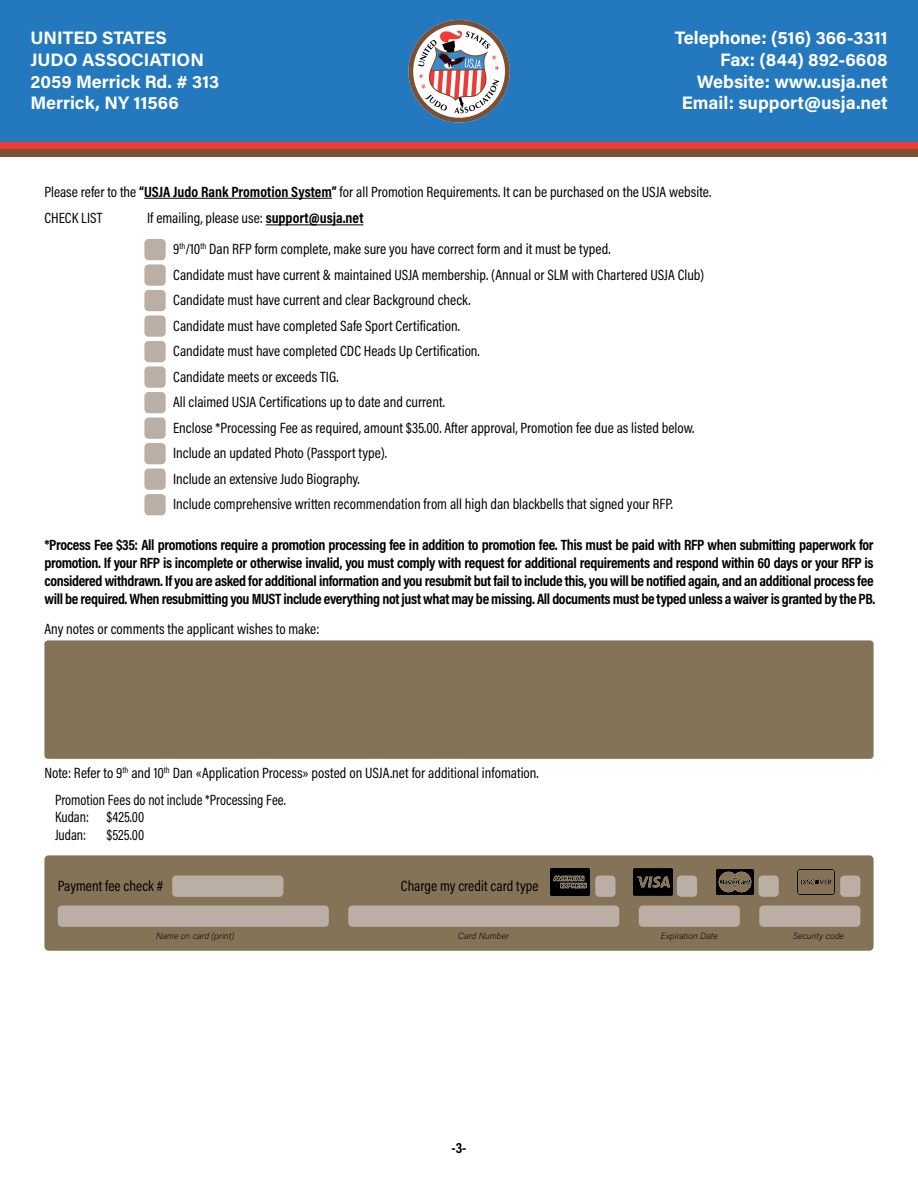
<style>
.page{position:relative;width:918px;height:1188px;background:#fff}
.page>*{position:absolute;margin:0;border:0;box-sizing:border-box;transform-origin:0 0}
.t1{font:700 18px/21.6px "Acumin Pro";color:#fff;text-align:right}
.t2{font:15px/25.5px "Acumin Pro Cond";color:#000001}
.t3{font:700 15px/18px "Acumin Pro Cond";letter-spacing:-.025em;color:#000001}
.t4{font:15px/17.4px "Acumin Pro Cond";color:#000001;scale:.95 1}
.t5{font:italic 200 9px "Acumin Pro";color:#000001}
.s1{font-weight:700}
</style>
<div class="page">
<div style="left:44px;top:640px;width:830px;height:119px;background:#857357;border-radius:4px"></div>
<div style="left:44px;top:855px;width:830px;height:96px;background:#857357;border-radius:4px"></div>
<div style="left:172px;top:876px;width:111px;height:21px;background:#bbaea4;border-radius:4px"></div>
<div style="left:595px;top:876px;width:20px;height:21px;background:#bbaea4;border-radius:4px"></div>
<div style="left:677px;top:876px;width:20px;height:21px;background:#bbaea4;border-radius:4px"></div>
<div style="left:759px;top:876px;width:20px;height:21px;background:#bbaea4;border-radius:4px"></div>
<div style="left:840px;top:876px;width:20px;height:21px;background:#bbaea4;border-radius:4px"></div>
<div style="left:58px;top:906px;width:271px;height:21px;background:#bbaea4;border-radius:4px"></div>
<div style="left:348px;top:906px;width:271px;height:21px;background:#bbaea4;border-radius:4px"></div>
<div style="left:639px;top:906px;width:101px;height:21px;background:#bbaea4;border-radius:4px"></div>
<div style="left:759px;top:906px;width:101px;height:21px;background:#bbaea4;border-radius:4px"></div>
<hr style="left:144px;top:198px;width:188px;height:1px;background:#000001">
<hr style="left:266px;top:225px;width:97px;height:1px;background:#000001">
<div style="left:144px;top:239px;width:22px;height:21px;background:#bbaea4;border-radius:4px"></div>
<div style="left:144px;top:264px;width:22px;height:22px;background:#bbaea4;border-radius:4px"></div>
<div style="left:144px;top:290px;width:22px;height:21px;background:#bbaea4;border-radius:4px"></div>
<div style="left:144px;top:315px;width:22px;height:22px;background:#bbaea4;border-radius:4px"></div>
<div style="left:144px;top:341px;width:22px;height:21px;background:#bbaea4;border-radius:4px"></div>
<div style="left:144px;top:367px;width:22px;height:21px;background:#bbaea4;border-radius:4px"></div>
<div style="left:144px;top:392px;width:22px;height:21px;background:#bbaea4;border-radius:4px"></div>
<div style="left:144px;top:418px;width:22px;height:21px;background:#bbaea4;border-radius:4px"></div>
<div style="left:144px;top:443px;width:22px;height:21px;background:#bbaea4;border-radius:4px"></div>
<div style="left:144px;top:469px;width:22px;height:21px;background:#bbaea4;border-radius:4px"></div>
<div style="left:144px;top:494px;width:22px;height:21px;background:#bbaea4;border-radius:4px"></div>
<img style="left:634px;top:869px;width:38px;height:26px">
<img style="left:798px;top:869px;width:36px;height:25px">
<img style="left:717px;top:869px;width:37px;height:25px">
<img style="left:551px;top:869px;width:39px;height:26px">
<div style="left:0;top:0;width:918px;height:143px;background:#2479be"></div>
<img style="left:408px;top:20px;width:102px;height:103px">
<div style="left:0;top:143px;width:918px;height:7px;background:#ee3c37"></div>
<div style="left:0;top:150px;width:918px;height:7px;background:#7c5132"></div>
<p class="t1" style="left:30px;top:26px;width:190px;text-align:left">UNITED STATES<br>JUDO ASSOCIATION<br>2059 Merrick Rd. # 313<br>Merrick, NY 11566</p>
<p class="t1" style="left:675px;top:26px;width:214px">Telephone: (516) 366-3311<br>Fax: (844) 892-6608<br>Website: www.usja.net<br>Email: support@usja.net</p>
<p class="t2" style="left:44px;top:179px;width:668px">Please refer to the <span class="s1">“USJA Judo Rank Promotion System”</span> for all Promotion Requirements. It can be purchased on the USJA website.</p>
<p class="t2" style="left:44px;top:205px;width:59px">CHECK LIST</p>
<p class="t2" style="left:173px;top:203px;width:439px;line-height:30.8px;text-indent:-26px">If emailing, please use: <span class="s1">support@usja.net<br></span>9<sup>th</sup>/10<sup>th</sup> Dan RFP form complete, make sure you have correct form and it must be typed.</p>
<p class="t2" style="left:173px;top:261px;width:533px">Candidate must have current &amp; maintained USJA membership. (Annual or SLM with Chartered USJA Club)<br>Candidate must have current and clear Background check.<br>Candidate must have completed Safe Sport Certification.<br>Candidate must have completed CDC Heads Up Certification.<br>Candidate meets or exceeds TIG.<br>All claimed USJA Certifications up to date and current.<br>Enclose *Processing Fee as required, amount $35.00. After approval, Promotion fee due as listed below.<br>Include an updated Photo (Passport type).<br>Include an extensive Judo Biography.<br>Include comprehensive written recommendation from all high dan blackbells that signed your RFP.</p>
<p class="t3" style="left:44px;top:535px;width:832px">*Process Fee $35: All promotions require a promotion processing fee in addition to promotion fee. This must be paid with RFP when submitting paperwork for promotion. If your RFP is incomplete or otherwise invalid, you must comply with request for additional requirements and respond within 60 days or your RFP is considered withdrawn. If you are asked for additional information and you resubmit but fail to include this, you will be notified again, and an additional process fee will be required. When resubmitting you MUST include everything not just what may be missing. All documents must be typed unless a waiver is granted by the PB.</p>
<p class="t2" style="left:44px;top:616px;width:277px">Any notes or comments the applicant wishes to make:</p>
<p class="t2" style="left:44px;top:760px;width:496px">Note: Refer to 9<sup>th</sup> and 10<sup>th</sup> Dan «Application Process» posted on USJA.net for additional infomation.</p>
<p class="t4" style="left:55px;top:791px;width:244px">Promotion Fees do not include *Processing Fee.<br>Kudan: $425.00<br>Judan:</p>
<p class="t4" style="left:106px;top:825px;width:41px">$525.00</p>
<p class="t2" style="left:58px;top:873px;width:107px">Payment fee check #</p>
<p class="t2" style="left:401px;top:872px;width:139px">Charge my credit card type</p>
<p class="t5" style="left:156px;top:930px;width:80px">Name on card (print)</p>
<p class="t5" style="left:458px;top:930px;width:52px">Card Number</p>
<p class="t5" style="left:661px;top:930px;width:59px">Expiration Date</p>
<p class="t5" style="left:793px;top:930px;width:53px">Security code</p>
<p class="t3" style="left:452px;top:1138px;width:16px">-3-</p>
</div>
